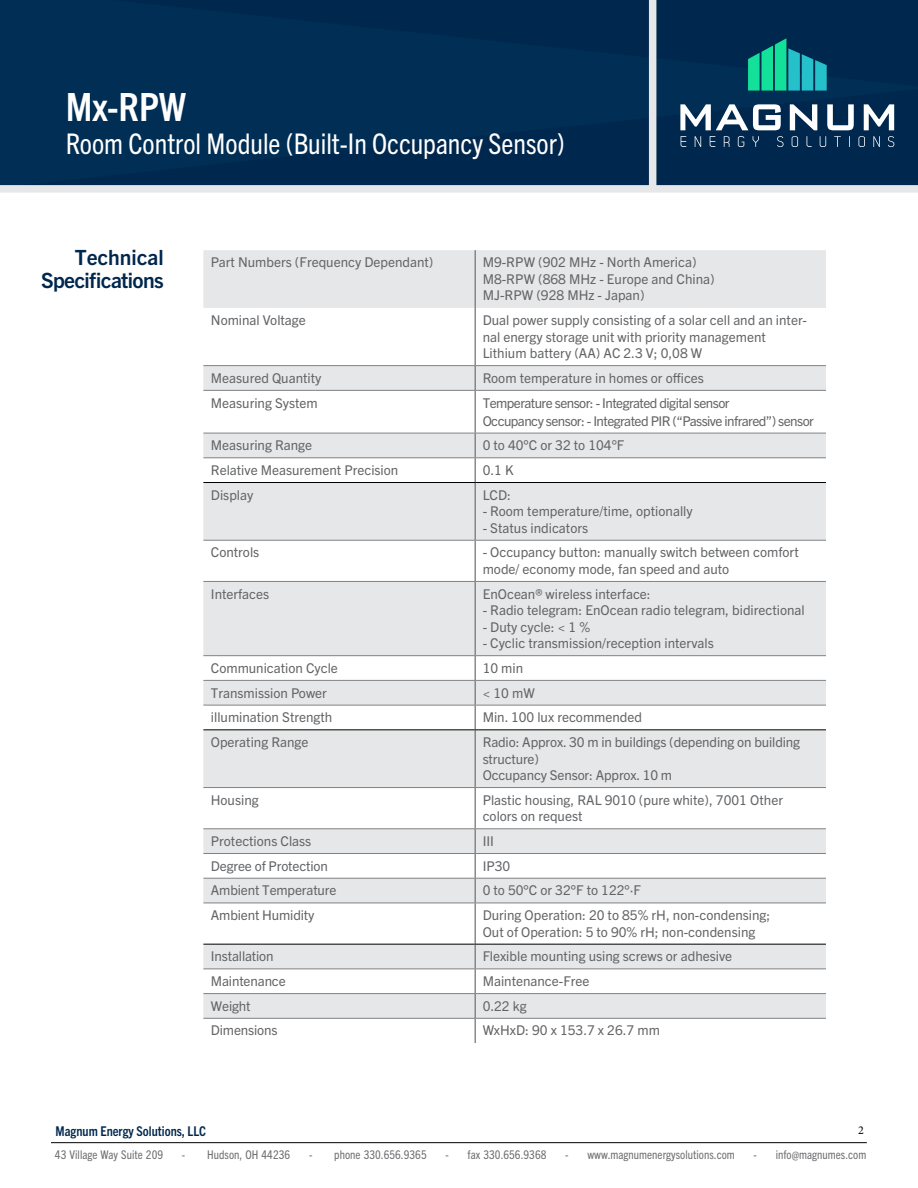
<style>
.page{position:relative;width:918px;height:1188px;background:#fff}
.page>*{position:absolute;margin:0;border:0;box-sizing:border-box;transform-origin:0 0}
.t1{font:700 condensed 39px "Trade Gothic Next LT Pro";color:#fff}
.t2{font:condensed 28.5px "Trade Gothic Next LT Pro";color:#fff}
.t3{font:700 21px/22.5px "Trade Gothic Next LT Pro";letter-spacing:-.03em;color:#00274d;text-align:right}
.t4{font:13.5px/16.5px "Trade Gothic Next LT Pro";color:#636466}
.t5{font:13.5px/18px "Trade Gothic Next LT Pro";letter-spacing:-.04em;color:#636466}
.t6{font:700 condensed 13.5px "Trade Gothic Next LT Pro";color:#00274d}
.t7{font:condensed 12px "Trade Gothic Next LT Pro";letter-spacing:.005em;color:#6d6e71}
.t8{font:12px "Minion Pro";color:#000}
</style>
<div class="page">
<hr style="left:51px;top:1142px;width:816px;height:1px;background:#000">
<div style="left:0;top:0;width:918px;height:185px;background:#002e54"></div>
<div style="left:649px;top:0;width:7px;height:190px;background:#e6e7e8"></div>
<div style="left:0;top:185px;width:918px;height:8px;background:#e6e7e8"></div>
<svg style="left:203px;top:250px;width:623px;height:768px;fill:#e6e7e8"></svg>
<hr style="left:475px;top:250px;width:1px;height:58px;background:#77787b">
<hr style="left:475px;top:308px;width:1px;height:57px;background:#77787b">
<svg style="left:475px;top:366px;width:1px;height:24px"></svg>
<hr style="left:475px;top:391px;width:1px;height:42px;background:#77787b">
<svg style="left:475px;top:434px;width:1px;height:48px"></svg>
<hr style="left:475px;top:483px;width:1px;height:57px;background:#77787b">
<hr style="left:475px;top:541px;width:1px;height:40px;background:#77787b">
<hr style="left:475px;top:582px;width:1px;height:73px;background:#77787b">
<hr style="left:203px;top:365px;width:272px;height:1px;background:#808285">
<hr style="left:475px;top:365px;width:351px;height:1px;background:#808285">
<hr style="left:203px;top:390px;width:272px;height:1px;background:#808285">
<hr style="left:475px;top:390px;width:351px;height:1px;background:#808285">
<hr style="left:203px;top:433px;width:272px;height:1px;background:#808285">
<hr style="left:475px;top:433px;width:351px;height:1px;background:#808285">
<hr style="left:203px;top:457px;width:272px;height:1px;background:#808285">
<hr style="left:475px;top:457px;width:351px;height:1px;background:#808285">
<hr style="left:203px;top:540px;width:272px;height:1px;background:#808285">
<hr style="left:475px;top:540px;width:351px;height:1px;background:#808285">
<hr style="left:203px;top:581px;width:272px;height:1px;background:#808285">
<hr style="left:475px;top:581px;width:351px;height:1px;background:#808285">
<hr style="left:203px;top:655px;width:272px;height:1px;background:#808285">
<hr style="left:475px;top:655px;width:351px;height:1px;background:#808285">
<hr style="left:203px;top:680px;width:272px;height:1px;background:#808285">
<hr style="left:203px;top:705px;width:272px;height:1px;background:#808285">
<hr style="left:203px;top:787px;width:272px;height:1px;background:#808285">
<hr style="left:203px;top:828px;width:272px;height:1px;background:#808285">
<hr style="left:203px;top:853px;width:272px;height:1px;background:#808285">
<hr style="left:203px;top:878px;width:272px;height:1px;background:#808285">
<hr style="left:203px;top:903px;width:272px;height:1px;background:#808285">
<hr style="left:203px;top:969px;width:272px;height:1px;background:#808285">
<hr style="left:203px;top:993px;width:272px;height:1px;background:#808285">
<hr style="left:203px;top:1018px;width:272px;height:1px;background:#808285">
<hr style="left:203px;top:482px;width:272px;height:1px;background:#000">
<hr style="left:475px;top:482px;width:351px;height:1px;background:#000">
<hr style="left:203px;top:730px;width:272px;height:1px;background:#000">
<hr style="left:203px;top:944px;width:272px;height:1px;background:#000">
<hr style="left:475px;top:680px;width:351px;height:1px;background:#808285">
<hr style="left:475px;top:705px;width:351px;height:1px;background:#808285">
<hr style="left:475px;top:787px;width:351px;height:1px;background:#808285">
<hr style="left:475px;top:828px;width:351px;height:1px;background:#808285">
<hr style="left:475px;top:853px;width:351px;height:1px;background:#808285">
<hr style="left:475px;top:878px;width:351px;height:1px;background:#808285">
<hr style="left:475px;top:903px;width:351px;height:1px;background:#808285">
<hr style="left:475px;top:969px;width:351px;height:1px;background:#808285">
<hr style="left:475px;top:993px;width:351px;height:1px;background:#808285">
<hr style="left:475px;top:1018px;width:351px;height:1px;background:#808285">
<svg style="left:475px;top:656px;width:1px;height:74px"></svg>
<hr style="left:475px;top:730px;width:1px;height:57px;background:#77787b">
<hr style="left:475px;top:788px;width:1px;height:40px;background:#77787b">
<svg style="left:475px;top:829px;width:1px;height:74px"></svg>
<hr style="left:475px;top:903px;width:1px;height:41px;background:#77787b">
<svg style="left:475px;top:945px;width:1px;height:98px"></svg>
<hr style="left:475px;top:730px;width:351px;height:1px;background:#000">
<hr style="left:475px;top:944px;width:351px;height:1px;background:#000">
<svg style="left:680px;top:99px;width:215px;height:49px"></svg>
<svg style="left:748px;top:38px;width:79px;height:53px;background:#11928a"></svg>
<h1 class="t1" style="left:66px;top:80px;width:122px">Mx-RPW</h1>
<h2 class="t2" style="left:66px;top:124px;width:500px">Room Control Module (Built-In Occupancy Sensor)</h2>
<h3 class="t3" style="left:41px;top:245px;width:124px">Technical<br>Specifications</h3>
<p class="t4" style="left:211px;top:253px;width:224px">Part Numbers (Frequency Dependant)</p>
<p class="t4" style="left:483px;top:253px;width:234px">M9-RPW (902 MHz - North America)<br>M8-RPW (868 MHz - Europe and China)<br>MJ-RPW (928 MHz - Japan)</p>
<p class="t4" style="left:211px;top:311px;width:96px">Nominal Voltage</p>
<p class="t4" style="left:483px;top:311px;width:326px">Dual power supply consisting of a solar cell and an inter&shy;nal energy storage unit with priority management<br>Lithium battery (AA) AC 2.3 V; 0,08 W</p>
<p class="t4" style="left:211px;top:369px;width:112px">Measured Quantity</p>
<p class="t4" style="left:483px;top:369px;width:223px">Room temperature in homes or offices</p>
<p class="t4" style="left:211px;top:394px;width:108px">Measuring System</p>
<p class="t5" style="left:483px;top:393px;width:333px">Temperature sensor: - Integrated digital sensor<br>Occupancy sensor: - Integrated PIR (“Passive infrared”) sensor</p>
<p class="t4" style="left:211px;top:436px;width:103px">Measuring Range</p>
<p class="t4" style="left:483px;top:436px;width:143px">0 to 40°C or 32 to 104°F</p>
<p class="t4" style="left:211px;top:461px;width:189px">Relative Measurement Precision</p>
<p class="t4" style="left:483px;top:461px;width:32px">0.1 K</p>
<p class="t4" style="left:211px;top:486px;width:44px">Display</p>
<p class="t4" style="left:483px;top:486px;width:30px">LCD:</p>
<p class="t4" style="left:483px;top:502px;width:212px">- Room temperature/time, optionally</p>
<p class="t4" style="left:483px;top:519px;width:107px">- Status indicators</p>
<p class="t4" style="left:211px;top:543px;width:50px">Controls</p>
<p class="t4" style="left:483px;top:543px;width:318px">- Occupancy button: manually switch between comfort mode/ economy mode, fan speed and auto</p>
<p class="t4" style="left:211px;top:585px;width:60px">Interfaces</p>
<p class="t4" style="left:483px;top:585px;width:170px">EnOcean® wireless interface:</p>
<p class="t4" style="left:483px;top:601px;width:324px">- Radio telegram: EnOcean radio telegram, bidirectional</p>
<p class="t4" style="left:483px;top:618px;width:109px">- Duty cycle: &lt; 1 %</p>
<p class="t4" style="left:483px;top:634px;width:233px">- Cyclic transmission/reception intervals</p>
<p class="t4" style="left:211px;top:659px;width:129px">Communication Cycle</p>
<p class="t4" style="left:483px;top:659px;width:42px">10 min</p>
<p class="t4" style="left:211px;top:684px;width:118px">Transmission Power</p>
<p class="t4" style="left:483px;top:684px;width:54px">&lt; 10 mW</p>
<p class="t4" style="left:211px;top:708px;width:123px">illumination Strength</p>
<p class="t4" style="left:483px;top:708px;width:161px">Min. 100 lux recommended</p>
<p class="t4" style="left:211px;top:733px;width:99px">Operating Range</p>
<p class="t4" style="left:483px;top:733px;width:319px">Radio: Approx. 30 m in buildings (depending on building structure)<br>Occupancy Sensor: Approx. 10 m</p>
<p class="t4" style="left:211px;top:791px;width:49px">Housing</p>
<p class="t4" style="left:483px;top:791px;width:302px">Plastic housing, RAL 9010 (pure white), 7001 Other colors on request</p>
<p class="t4" style="left:211px;top:832px;width:102px">Protections Class</p>
<p class="t4" style="left:483px;top:832px;width:13px">III</p>
<p class="t4" style="left:211px;top:857px;width:119px">Degree of Protection</p>
<p class="t4" style="left:483px;top:857px;width:29px">IP30</p>
<p class="t4" style="left:211px;top:881px;width:127px">Ambient Temperature</p>
<p class="t4" style="left:483px;top:881px;width:160px">0 to 50°C or 32°F to 122°·F</p>
<p class="t4" style="left:211px;top:906px;width:105px">Ambient Humidity</p>
<p class="t4" style="left:483px;top:906px;width:289px">During Operation: 20 to 85% rH, non-condensing;<br>Out of Operation: 5 to 90% rH; non-condensing</p>
<p class="t4" style="left:211px;top:947px;width:64px">Installation</p>
<p class="t4" style="left:483px;top:947px;width:251px">Flexible mounting using screws or adhesive</p>
<p class="t4" style="left:211px;top:972px;width:76px">Maintenance</p>
<p class="t4" style="left:483px;top:972px;width:108px">Maintenance-Free</p>
<p class="t4" style="left:211px;top:997px;width:41px">Weight</p>
<p class="t4" style="left:483px;top:997px;width:45px">0.22 kg</p>
<p class="t4" style="left:211px;top:1021px;width:68px">Dimensions</p>
<p class="t4" style="left:483px;top:1021px;width:179px">WxHxD: 90 x 153.7 x 26.7 mm</p>
<p class="t6" style="left:56px;top:1122px;width:152px">Magnum Energy Solutions, LLC</p>
<p class="t8" style="left:858px;top:1122px;width:7px">2</p>
<p class="t7" style="left:55px;top:1146px;width:110px">43 Village Way Suite 209</p>
<p class="t7" style="left:182px;top:1146px;width:110px">- Hudson, OH 44236</p>
<p class="t7" style="left:309px;top:1146px;width:119px">- phone 330.656.9365</p>
<p class="t7" style="left:446px;top:1146px;width:103px">- fax 330.656.9368</p>
<p class="t7" style="left:565px;top:1146px;width:171px">- www.magnumenergysolutions.com</p>
<p class="t7" style="left:754px;top:1146px;width:114px">- info@magnumes.com</p>
</div>
